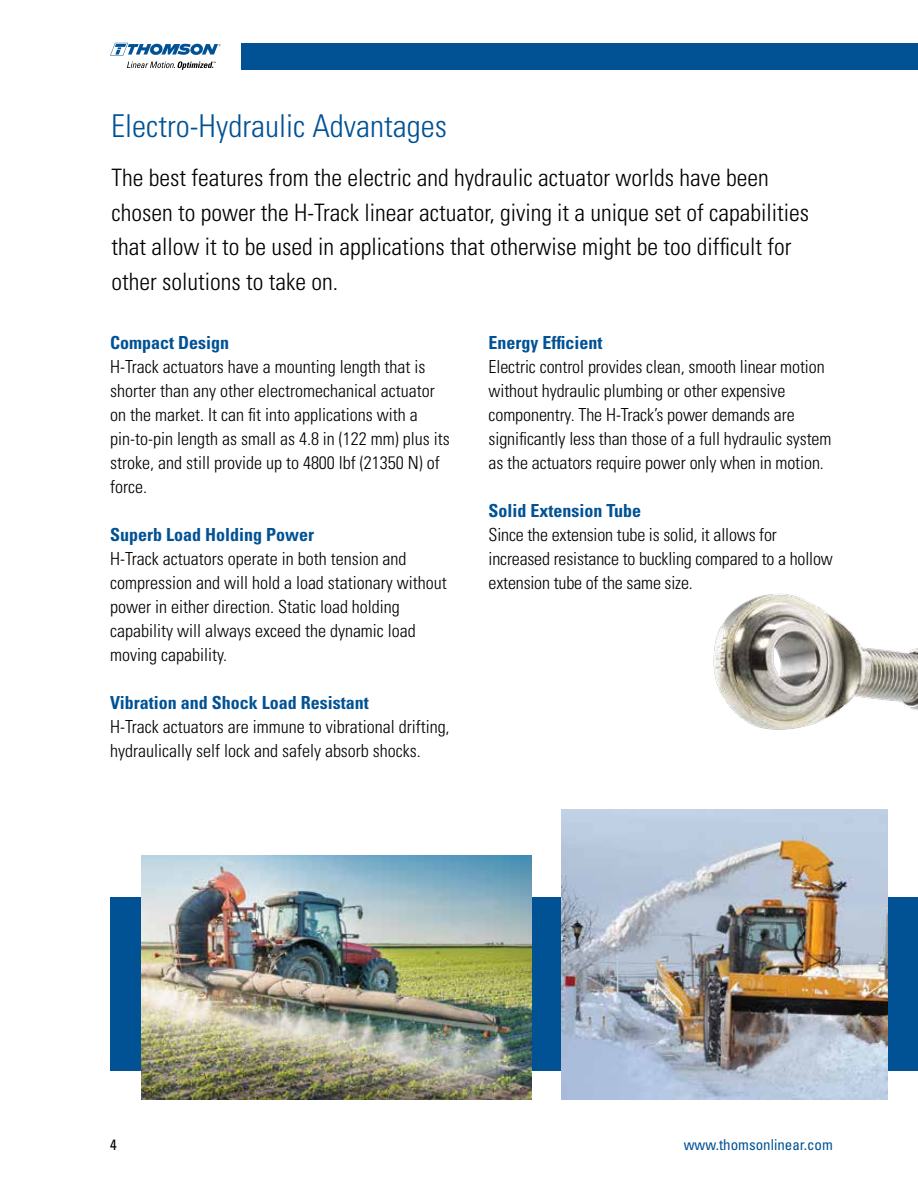
<style>
.page{position:relative;width:918px;height:1188px;background:#fff}
.page>*{position:absolute;margin:0;border:0;box-sizing:border-box;transform-origin:0 0}
.t1{font:300 condensed 31.5px "Univers";color:#005295}
.t2{font:300 condensed 24px/34.5px "Univers";color:#000}
.t3{font:300 condensed 18px/24px "Univers";color:#000}
.t4{font:700 condensed 18px "Univers";color:#005295}
.t5{font:condensed 15px "Univers LT Std";color:#005295}
.t6{font:condensed 15px "Univers LT Std";color:#000}
</style>
<div class="page">
<div style="left:242px;top:43px;width:676px;height:27px;background:#005295"></div>
<svg style="left:110px;top:43px;width:111px;height:27px"></svg>
<div style="left:111px;top:898px;width:807px;height:173px;background:#005295"></div>
<img style="left:633px;top:593px;width:285px;height:507px">
<img style="left:562px;top:810px;width:325px;height:289px">
<img style="left:141px;top:855px;width:391px;height:244px">
<h1 class="t1" style="left:111px;top:107px;width:337px">Electro-Hydraulic Advantages</h1>
<p class="t2" style="left:112px;top:161px;width:699px">The best features from the electric and hydraulic actuator worlds have been chosen to power the H-Track linear actuator, giving it a unique set of capabilities that allow it to be used in applications that otherwise might be too difficult for other solutions to take on.</p>
<p class="t4" style="left:110px;top:332px;width:120px">Compact Design</p>
<p class="t3" style="left:110px;top:355px;width:341px">H-Track actuators have a mounting length that is shorter than any other electromechanical actuator on the market. It can fit into applications with a pin-to-pin length as small as 4.8 in (122 mm) plus its stroke, and still provide up to 4800 lbf (21350 N) of force.</p>
<p class="t4" style="left:110px;top:524px;width:205px">Superb Load Holding Power</p>
<p class="t3" style="left:110px;top:547px;width:338px">H-Track actuators operate in both tension and compression and will hold a load stationary without power in either direction. Static load holding capability will always exceed the dynamic load moving capability.</p>
<p class="t4" style="left:110px;top:692px;width:260px">Vibration and Shock Load Resistant</p>
<p class="t3" style="left:110px;top:715px;width:341px">H-Track actuators are immune to vibrational drifting, hydraulically self lock and safely absorb shocks.</p>
<p class="t4" style="left:489px;top:332px;width:115px">Energy Efficient</p>
<p class="t3" style="left:489px;top:355px;width:344px">Electric control provides clean, smooth linear motion without hydraulic plumbing or other expensive componentry. The H-Track’s power demands are significantly less than those of a full hydraulic system as the actuators require power only when in motion.</p>
<p class="t4" style="left:489px;top:500px;width:154px">Solid Extension Tube</p>
<p class="t3" style="left:489px;top:523px;width:346px">Since the extension tube is solid, it allows for increased resistance to buckling compared to a hollow extension tube of the same size.</p>
<p class="t6" style="left:110px;top:1135px;width:8px">4</p>
<p class="t5" style="left:684px;top:1135px;width:151px">www.thomsonlinear.com</p>
</div>
